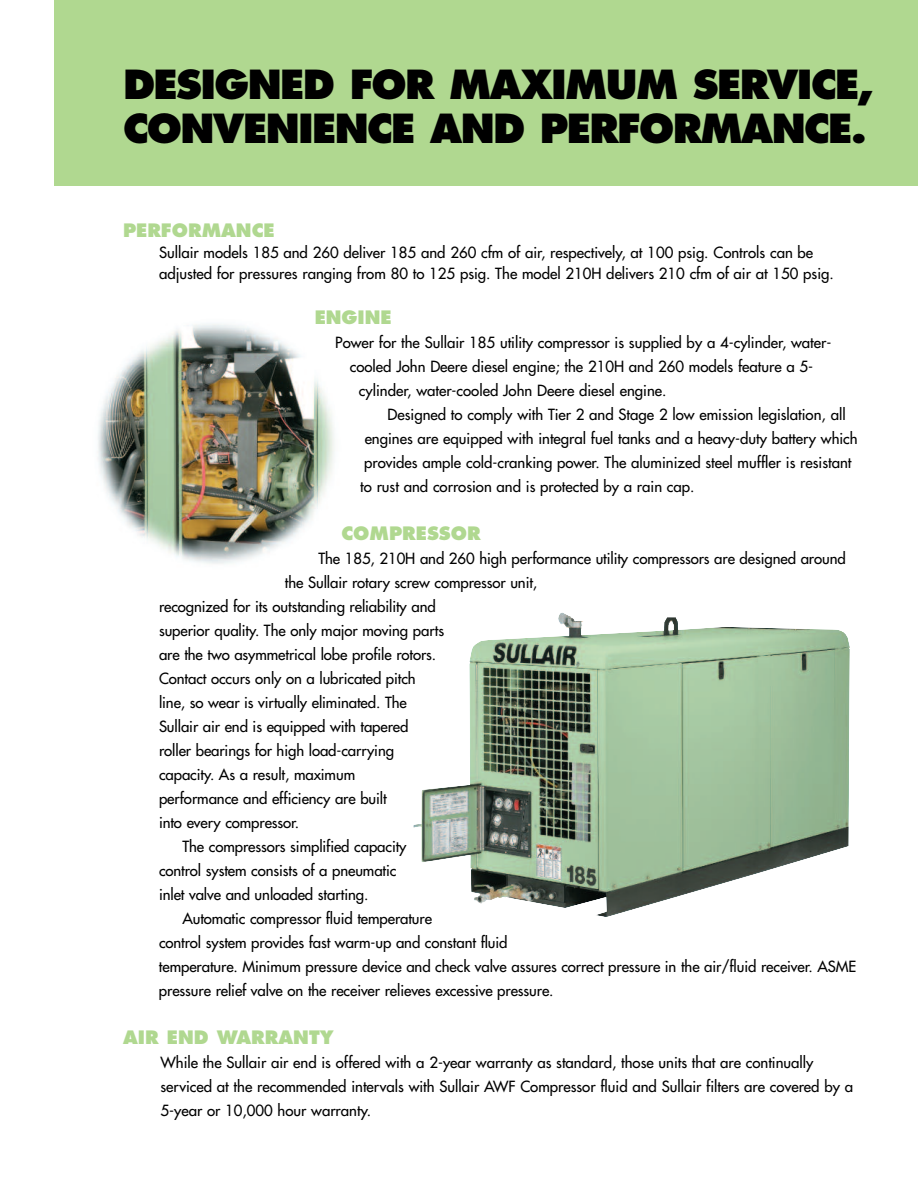
<style>
.page{position:relative;width:918px;height:1188px;background:#fff}
.page>*{position:absolute;margin:0;border:0;box-sizing:border-box;transform-origin:0 0}
.t1{font:800 39px/43.5px "Futura";letter-spacing:-.04em;color:#000}
.t2{font:800 18px "Futura";color:#b0d890}
.t3{font:15px/24px "Futura";letter-spacing:-.005em;color:#000}
</style>
<div class="page">
<div style="left:54px;top:0;width:864px;height:186px;background:#b0d890"></div>
<img style="left:413px;top:613px;width:437px;height:304px">
<img style="left:86px;top:313px;width:261px;height:261px;border-radius:50%">
<h1 class="t1" style="left:123px;top:66px;width:752px">DESIGNED FOR MAXIMUM SERVICE,<br>CONVENIENCE AND PERFORMANCE.</h1>
<p class="t2" style="left:123px;top:222px;width:153px">PERFORMANCE</p>
<p class="t3" style="left:159px;top:243px;width:676px;line-height:21px">Sullair models 185 and 260 deliver 185 and 260 cfm of air, respectively, at 100 psig. Controls can be adjusted for pressures ranging from 80 to 125 psig. The model 210H delivers 210 cfm of air at 150 psig.</p>
<p class="t2" style="left:315px;top:309px;width:79px">ENGINE</p>
<p class="t3" style="left:335px;top:331px;width:498px">Power for the Sullair 185 utility compressor is supplied by a 4-cylinder, water-</p>
<p class="t3" style="left:350px;top:355px;width:465px">cooled John Deere diesel engine; the 210H and 260 models feature a 5-</p>
<p class="t3" style="left:359px;top:379px;width:309px">cylinder, water-cooled John Deere diesel engine.</p>
<p class="t3" style="left:388px;top:403px;width:460px">Designed to comply with Tier 2 and Stage 2 low emission legislation, all</p>
<p class="t3" style="left:365px;top:427px;width:495px">engines are equipped with integral fuel tanks and a heavy-duty battery which</p>
<p class="t3" style="left:364px;top:451px;width:489px">provides ample cold-cranking power. The aluminized steel muffler is resistant</p>
<p class="t3" style="left:360px;top:475px;width:336px">to rust and corrosion and is protected by a rain cap.</p>
<p class="t2" style="left:342px;top:525px;width:141px">COMPRESSOR</p>
<p class="t3" style="left:318px;top:547px;width:529px">The 185, 210H and 260 high performance utility compressors are designed around</p>
<p class="t3" style="left:285px;top:571px;width:254px">the Sullair rotary screw compressor unit,</p>
<p class="t3" style="left:159px;top:595px;width:278px">recognized for its outstanding reliability and</p>
<p class="t3" style="left:159px;top:619px;width:287px">superior quality. The only major moving parts</p>
<p class="t3" style="left:159px;top:643px;width:279px">are the two asymmetrical lobe profile rotors.</p>
<p class="t3" style="left:159px;top:667px;width:258px">Contact occurs only on a lubricated pitch</p>
<p class="t3" style="left:159px;top:691px;width:249px">line, so wear is virtually eliminated. The</p>
<p class="t3" style="left:159px;top:715px;width:251px">Sullair air end is equipped with tapered</p>
<p class="t3" style="left:159px;top:739px;width:237px">roller bearings for high load-carrying</p>
<p class="t3" style="left:159px;top:763px;width:198px">capacity. As a result, maximum</p>
<p class="t3" style="left:159px;top:787px;width:229px">performance and efficiency are built</p>
<p class="t3" style="left:159px;top:811px;width:142px">into every compressor.</p>
<p class="t3" style="left:182px;top:835px;width:226px">The compressors simplified capacity</p>
<p class="t3" style="left:159px;top:859px;width:239px">control system consists of a pneumatic</p>
<p class="t3" style="left:159px;top:883px;width:211px">inlet valve and unloaded starting.</p>
<p class="t3" style="left:182px;top:907px;width:251px">Automatic compressor fluid temperature</p>
<p class="t3" style="left:159px;top:931px;width:350px">control system provides fast warm-up and constant fluid</p>
<p class="t3" style="left:159px;top:955px;width:699px">temperature. Minimum pressure device and check valve assures correct pressure in the air/fluid receiver. ASME</p>
<p class="t3" style="left:159px;top:979px;width:396px">pressure relief valve on the receiver relieves excessive pressure.</p>
<p class="t2" style="left:123px;top:1029px;width:212px">AIR END WARRANTY</p>
<p class="t3" style="left:160px;top:1051px;width:694px">While the Sullair air end is offered with a 2-year warranty as standard, those units that are continually serviced at the recommended intervals with Sullair AWF Compressor fluid and Sullair filters are covered by a<br>5-year or 10,000 hour warranty.</p>
</div>
